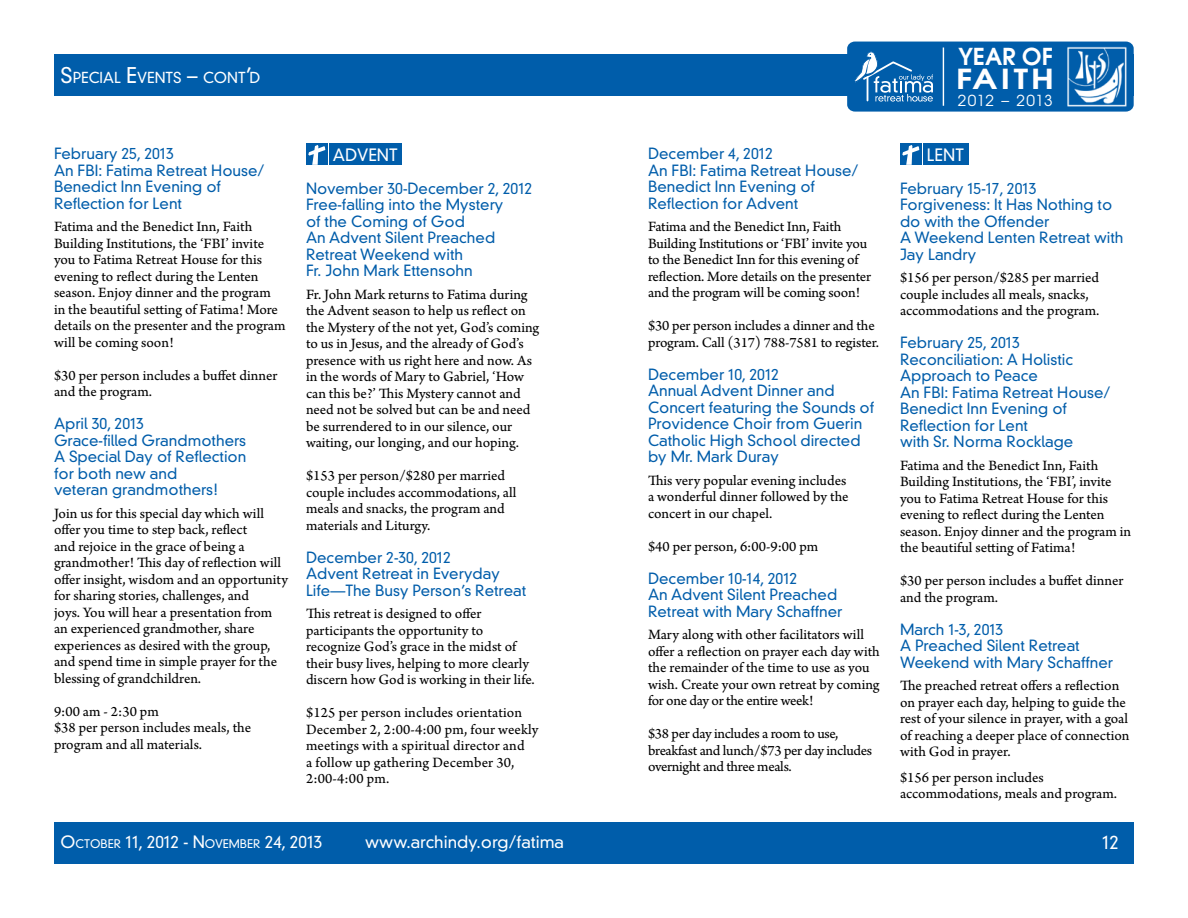
<style>
.page{position:relative;width:1188px;height:918px;background:#fff}
.page>*{position:absolute;margin:0;border:0;box-sizing:border-box;transform-origin:0 0}
.t1{font:600 27.45px "Avant Garde";letter-spacing:.1em;color:#fff;scale:1.23 1}
.t2{font:600 23.25px "Avant Garde";color:#fff}
.t3{font:300 18px "DIN Neuzeit Grotesk Std";color:#fff}
.t4{font:300 16.5px "DIN Neuzeit Grotesk Std";color:#fff}
.t5{font:300 16.5px "DIN Neuzeit Grotesk Std";color:#fff}
.t6{font:15.15px "Avant Garde";letter-spacing:.025em;color:#fff}
.t7{font:15px/16.5px "Arno Pro Sm Text";color:#000}
.t8{font:300 15px/16.5px "DIN Neuzeit Grotesk Std";color:#005daa}
.t9{font:15px/16.5px "Arno Pro Sm Text";letter-spacing:-.02em;color:#000}
.t10{font:300 14.7px "DIN Neuzeit Grotesk Std";color:#fff}
.s1{font-size:21px}
.s2{font-size:11.55px}
</style>
<div class="page">
<div style="left:54px;top:54px;width:1080px;height:42px;background:#005daa"></div>
<div style="left:847px;top:42px;width:287px;height:70px;background:#005daa;border-radius:7px"></div>
<svg style="left:854px;top:51px;width:79px;height:51px"></svg>
<img style="left:1067px;top:46px;width:60px;height:61px">
<hr style="left:943px;top:48px;width:1px;height:58px;background:#fff">
<div style="left:54px;top:822px;width:1080px;height:42px;background:#005daa"></div>
<div style="left:329px;top:143px;width:73px;height:22px;background:#005daa"></div>
<div style="left:306px;top:143px;width:22px;height:22px;background:#005daa"></div>
<svg style="left:308px;top:145px;width:17px;height:20px"></svg>
<div style="left:923px;top:143px;width:46px;height:22px;background:#005daa"></div>
<div style="left:900px;top:143px;width:22px;height:22px;background:#005daa"></div>
<svg style="left:902px;top:145px;width:17px;height:20px"></svg>
<p class="t10" style="left:61px;top:69px;width:201px"><span class="s1">S</span>PECIAL <span class="s1">E</span>VENTS <span class="s1">–</span> CONT<span class="s1">’</span>D</p>
<p class="t8" style="left:54px;top:146px;width:212px">February 25, 2013<br>An FBI : Fatima Retreat House/<br>Benedict Inn Evening of<br>Reflection for Lent</p>
<p class="t7" style="left:54px;top:219px;width:233px">Fatima and the Benedict Inn, Faith Building Institutions, the ‘FBI’ invite you to Fatima Retreat House for this evening to reflect during the Lenten season. Enjoy dinner and the program in the beautiful setting of Fatima! More details on the presenter and the program will be coming soon!</p>
<p class="t7" style="left:54px;top:368px;width:225px">$30 per person includes a buffet dinner and the program.</p>
<p class="t8" style="left:54px;top:416px;width:194px">April 30, 2013<br>Grace-filled Grandmothers<br>A Special Day of Reflection for both new and<br>veteran grandmothers!</p>
<p class="t7" style="left:54px;top:506px;width:236px">Join us for this special day which will offer you time to step back, reflect<br>and rejoice in the grace of being a grandmother! This day of reflection will offer insight, wisdom and an opportunity for sharing stories, challenges, and<br>joys. You will hear a presentation from an experienced grandmother, share experiences as desired with the group, and spend time in simple prayer for the blessing of grandchildren.</p>
<p class="t7" style="left:54px;top:704px;width:199px">9:00 am - 2:30 pm<br>$38 per person includes meals, the program and all materials.</p>
<p class="t4" style="left:306px;top:145px;width:93px">Advent</p>
<p class="t8" style="left:306px;top:180px;width:228px">November 30-December 2, 2012<br>Free-falling into the Mystery<br>of the Coming of God<br>An Advent Silent Preached<br>Retreat Weekend with<br>Fr. John Mark Ettensohn</p>
<p class="t7" style="left:306px;top:287px;width:235px">Fr. John Mark returns to Fatima during the Advent season to help us reflect on the Mystery of the not yet, God’s coming to us in Jesus, and the already of God’s presence with us right here and now. As in the words of Mary to Gabriel, ‘How can this be?’ This Mystery cannot and need not be solved but can be and need be surrendered to in our silence, our waiting, our longing, and our hoping.</p>
<p class="t7" style="left:306px;top:468px;width:212px">$153 per person/$280 per married couple includes accommodations, all meals and snacks, the program and materials and Liturgy.</p>
<p class="t8" style="left:306px;top:549px;width:222px">December 2-30, 2012<br>Advent Retreat in Everyday<br>Life—The Busy Person’s Retreat</p>
<p class="t7" style="left:306px;top:606px;width:230px">This retreat is designed to offer participants the opportunity to recognize God’s grace in the midst of their busy lives, helping to more clearly discern how God is working in their life.</p>
<p class="t7" style="left:306px;top:705px;width:234px">$125 per person includes orientation<br>December 2, 2:00-4:00 pm, four weekly meetings with a spiritual director and<br>a follow up gathering December 30,<br>2:00-4:00 pm.</p>
<p class="t8" style="left:648px;top:146px;width:212px">December 4, 2012<br>An FBI : Fatima Retreat House/<br>Benedict Inn Evening of<br>Reflection for Advent</p>
<p class="t7" style="left:648px;top:219px;width:225px">Fatima and the Benedict Inn, Faith Building Institutions or ‘FBI’ invite you to the Benedict Inn for this evening of reflection. More details on the presenter and the program will be coming soon!</p>
<p class="t7" style="left:648px;top:318px;width:233px">$30 per person includes a dinner and the program. Call (317) 788-7581 to register.</p>
<p class="t8" style="left:648px;top:366px;width:228px">December 10, 2012<br>Annual Advent Dinner and<br>Concert featuring the Sounds of<br>Providence Choir from Guerin<br>Catholic High School directed by Mr. Mark Duray</p>
<p class="t7" style="left:648px;top:473px;width:202px">This very popular evening includes a wonderful dinner followed by the concert in our chapel.</p>
<p class="t7" style="left:648px;top:539px;width:172px">$40 per person, 6:00-9:00 pm</p>
<p class="t8" style="left:648px;top:570px;width:196px">December 10-14, 2012<br>An Advent Silent Preached<br>Retreat with Mary Schaffner</p>
<p class="t7" style="left:648px;top:627px;width:233px">Mary along with other facilitators will offer a reflection on prayer each day with the remainder of the time to use as you wish. Create your own retreat by coming for one day or the entire week!</p>
<p class="t9" style="left:648px;top:726px;width:226px">$38 per day includes a room to use, breakfast and lunch/$73 per day includes overnight and three meals.</p>
<h2 class="t2" style="left:958px;top:41px;width:96px">YEAR OF</h2>
<h1 class="t1" style="left:956px;top:61px;width:81px">FAITH</h1>
<p class="t6" style="left:958px;top:91px;width:96px">2012 – 2013</p>
<p class="t4" style="left:900px;top:145px;width:65px">Lent</p>
<p class="t8" style="left:900px;top:180px;width:225px">February 15-17, 2013<br>Forgiveness: It Has Nothing to do with the Offender<br>A Weekend Lenten Retreat with<br>Jay Landry</p>
<p class="t7" style="left:900px;top:270px;width:201px">$156 per person/$285 per married couple includes all meals, snacks, accommodations and the program.</p>
<p class="t8" style="left:900px;top:334px;width:212px">February 25, 2013<br>Reconciliation: A Holistic<br>Approach to Peace<br>An FBI : Fatima Retreat House/<br>Benedict Inn Evening of<br>Reflection for Lent<br>with Sr. Norma Rocklage</p>
<p class="t7" style="left:900px;top:458px;width:233px">Fatima and the Benedict Inn, Faith Building Institutions, the ‘FBI’, invite you to Fatima Retreat House for this evening to reflect during the Lenten season. Enjoy dinner and the program in the beautiful setting of Fatima!</p>
<p class="t7" style="left:900px;top:573px;width:225px">$30 per person includes a buffet dinner and the program.</p>
<p class="t8" style="left:900px;top:621px;width:215px">March 1-3, 2013<br>A Preached Silent Retreat<br>Weekend with Mary Schaffner</p>
<p class="t7" style="left:900px;top:678px;width:231px">The preached retreat offers a reflection on prayer each day, helping to guide the rest of your silence in prayer, with a goal of reaching a deeper place of connection with God in prayer.</p>
<p class="t7" style="left:900px;top:770px;width:219px">$156 per person includes accommodations, meals and program.</p>
<p class="t5" style="left:61px;top:832px;width:263px">O<span class="s2">CTOBER</span> 11, 2012 - N<span class="s2">OVEMBER</span> 24, 2013</p>
<p class="t4" style="left:365px;top:832px;width:200px">www.archindy.org/fatima</p>
<p class="t3" style="left:1102px;top:831px;width:18px">12</p>
</div>
